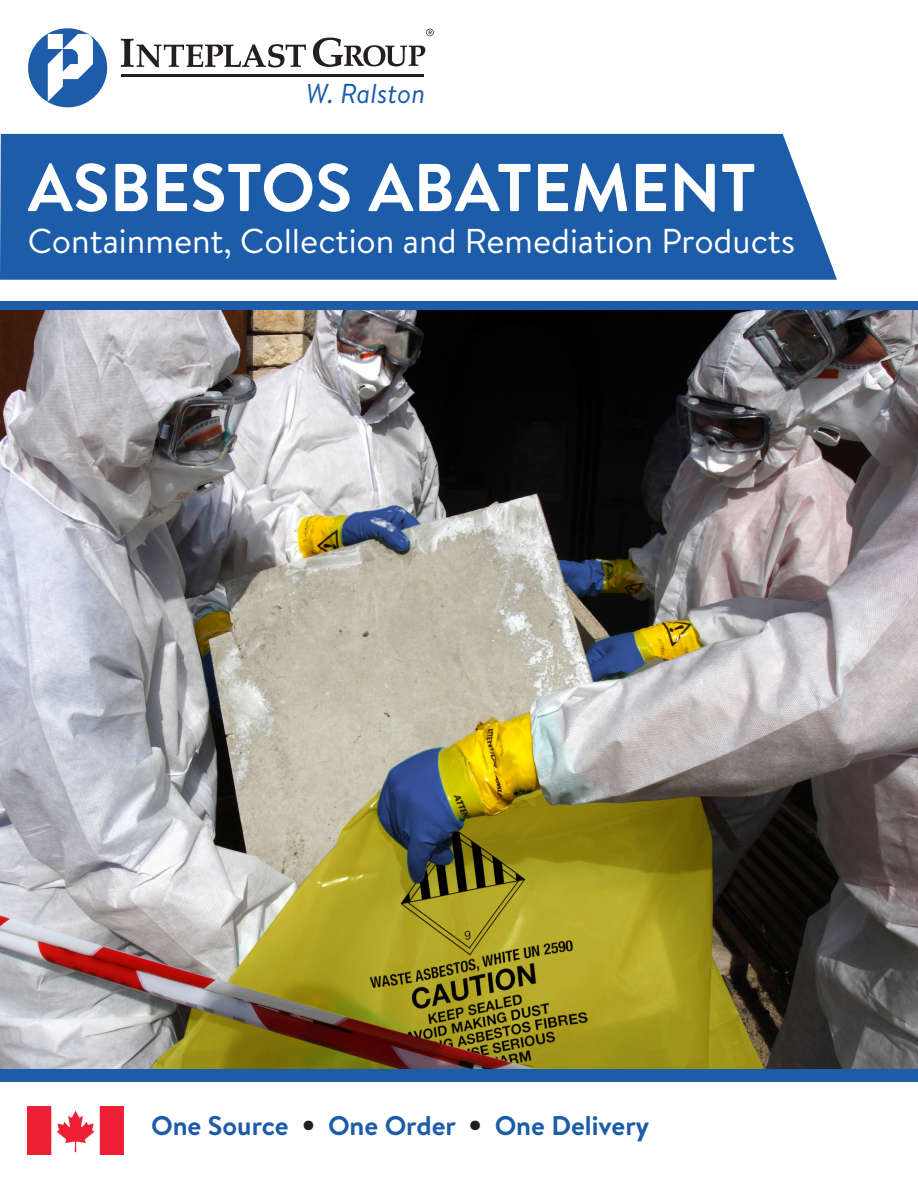
<style>
.page{position:relative;width:918px;height:1188px;background:#fff}
.page>*{position:absolute;margin:0;border:0;box-sizing:border-box;transform-origin:0 0}
.t1{font:700 67.5px "Brandon Text";color:#fff}
.t2{font:34.5px "Brandon Text";color:#fff}
.t3{font:italic 27.3px "Brandon Text";color:#1c5ca9}
.t4{font:700 27px "Brandon Text";color:#1c5ca9}
.s1{font-family:"Helvetica Neue LT Std";font-style:italic;color:#231f20}
</style>
<div class="page">
<div style="left:0;top:301px;width:918px;height:781px;background:#1c5ca9"></div>
<img style="left:0;top:310px;width:918px;height:759px">
<div style="left:0;top:134px;width:837px;height:146px;background:#1c5ca9"></div>
<hr style="left:121px;top:74px;width:303px;height:3px;background:#231f20">
<svg style="left:121px;top:39px;width:185px;height:29px"></svg>
<svg style="left:313px;top:29px;width:121px;height:38px"></svg>
<div style="left:28px;top:28px;width:79px;height:79px;background:#1c5ca9;border-radius:50%"></div>
<svg style="left:48px;top:34px;width:45px;height:68px"></svg>
<img style="left:27px;top:1106px;width:96px;height:48px">
<p class="t3" style="left:306px;top:75px;width:121px">W. Ralston</p>
<p class="t1" style="left:28px;top:141px;width:730px">ASBESTOS ABATEMENT</p>
<p class="t2" style="left:28px;top:217px;width:769px">Containment, Collection and Remediation Products</p>
<p class="t4" style="left:151px;top:1107px;width:500px">One Source <span class="s1">•</span> One Order <span class="s1">•</span> One Delivery</p>
</div>
